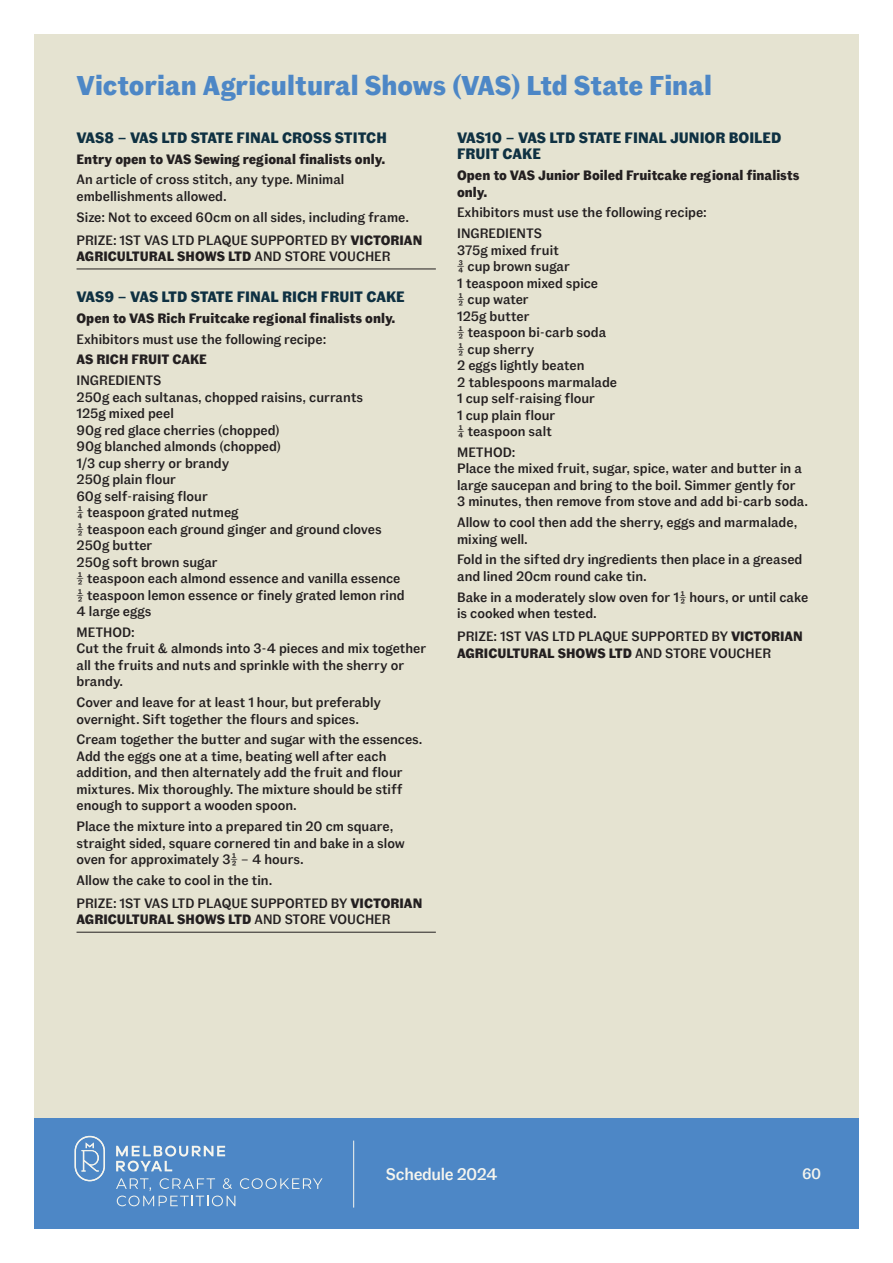
<style>
.page{position:relative;width:893px;height:1263px;background:#fff}
.page>*{position:absolute;margin:0;border:0;box-sizing:border-box;transform-origin:0 0}
.t1{font:700 27px "Fann Grotesque Pro";color:#4d87c6}
.t2{font:500 16.65px "Fann Grotesque Pro";letter-spacing:-.02em;color:#f5f5ee}
.t3{font:700 15px/16.5px "Fann Grotesque Pro";color:#0f3142}
.t4{font:500 15px "Fann Grotesque Pro";color:#f5f5ee}
.t5{font:500 13.5px/16.5px "Fann Grotesque Pro";color:#231f20}
.t6{font:700 13.5px/16.5px "Fann Grotesque Pro";color:#231f20}
.s1{font-weight:700}
.s2{font-weight:500}
</style>
<div class="page">
<div style="left:34px;top:34px;width:825px;height:1084px;background:#e5e3d1"></div>
<div style="left:34px;top:1118px;width:825px;height:111px;background:#4d87c6"></div>
<hr style="left:353px;top:1140px;width:1px;height:67px;background:#f5f5ee">
<svg style="left:75px;top:1136px;width:30px;height:45px"></svg>
<svg style="left:116px;top:1145px;width:109px;height:26px"></svg>
<svg style="left:116px;top:1178px;width:206px;height:28px"></svg>
<hr style="left:77px;top:269px;width:359px;height:1px;background:#231f20">
<hr style="left:77px;top:932px;width:359px;height:1px;background:#231f20">
<h1 class="t1" style="left:77px;top:70px;width:637px">Victorian Agricultural Shows (VAS) Ltd State Final</h1>
<p class="t3" style="left:77px;top:130px;width:312px">VAS8 – VAS LTD STATE FINAL CROSS STITCH</p>
<p class="t6" style="left:77px;top:151px;width:310px">Entry open to VAS Sewing regional finalists only.</p>
<p class="t5" style="left:77px;top:172px;width:269px">An article of cross stitch, any type. Minimal embellishments allowed.</p>
<p class="t5" style="left:77px;top:206px;width:347px;line-height:23px">Size: Not to exceed 60cm on all sides, including frame.<br>PRIZE: 1ST VAS LTD PLAQUE SUPPORTED BY <span class="s1">VICTORIAN</span></p>
<p class="t6" style="left:77px;top:249px;width:316px">AGRICULTURAL SHOWS LTD <span class="s2">AND STORE VOUCHER</span></p>
<p class="t3" style="left:77px;top:289px;width:330px">VAS9 – VAS LTD STATE FINAL RICH FRUIT CAKE</p>
<p class="t6" style="left:77px;top:311px;width:321px">Open to VAS Rich Fruitcake regional finalists only.</p>
<p class="t5" style="left:77px;top:331px;width:251px">Exhibitors must use the following recipe:</p>
<p class="t6" style="left:77px;top:352px;width:132px">AS RICH FRUIT CAKE</p>
<p class="t5" style="left:77px;top:372px;width:330px">INGREDIENTS<br>250g each sultanas, chopped raisins, currants<br>125g mixed peel<br>90g red glace cherries (chopped)<br>90g blanched almonds (chopped)<br>1/3 cup sherry or brandy<br>250g plain flour<br>60g self-raising flour<br>¼ teaspoon grated nutmeg<br>½ teaspoon each ground ginger and ground cloves<br>250g butter<br>250g soft brown sugar<br>½ teaspoon each almond essence and vanilla essence ½ teaspoon lemon essence or finely grated lemon rind<br>4 large eggs</p>
<p class="t5" style="left:77px;top:624px;width:351px">METHOD:<br>Cut the fruit &amp; almonds into 3-4 pieces and mix together all the fruits and nuts and sprinkle with the sherry or brandy.</p>
<p class="t5" style="left:77px;top:694px;width:306px">Cover and leave for at least 1 hour, but preferably overnight. Sift together the flours and spices.</p>
<p class="t5" style="left:77px;top:732px;width:347px">Cream together the butter and sugar with the essences.<br>Add the eggs one at a time, beating well after each addition, and then alternately add the fruit and flour mixtures. Mix thoroughly. The mixture should be stiff enough to support a wooden spoon.</p>
<p class="t5" style="left:77px;top:818px;width:330px">Place the mixture into a prepared tin 20 cm square, straight sided, square cornered tin and bake in a slow oven for approximately 3½ – 4 hours.</p>
<p class="t5" style="left:77px;top:869px;width:347px;line-height:23px">Allow the cake to cool in the tin.<br>PRIZE: 1ST VAS LTD PLAQUE SUPPORTED BY <span class="s1">VICTORIAN</span></p>
<p class="t6" style="left:77px;top:912px;width:316px">AGRICULTURAL SHOWS LTD <span class="s2">AND STORE VOUCHER</span></p>
<p class="t3" style="left:457px;top:130px;width:326px">VAS10 – VAS LTD STATE FINAL JUNIOR BOILED<br>FRUIT CAKE</p>
<p class="t6" style="left:457px;top:168px;width:344px">Open to VAS Junior Boiled Fruitcake regional finalists only.</p>
<p class="t5" style="left:457px;top:203px;width:251px;line-height:20.7px">Exhibitors must use the following recipe:<br>INGREDIENTS</p>
<p class="t5" style="left:457px;top:242px;width:161px">375g mixed fruit<br>¾ cup brown sugar<br>1 teaspoon mixed spice<br>½ cup water<br>125g butter<br>½ teaspoon bi-carb soda<br>½ cup sherry<br>2 eggs lightly beaten<br>2 tablespoons marmalade<br>1 cup self-raising flour<br>1 cup plain flour<br>¼ teaspoon salt</p>
<p class="t5" style="left:457px;top:444px;width:353px">METHOD:<br>Place the mixed fruit, sugar, spice, water and butter in a large saucepan and bring to the boil. Simmer gently for<br>3 minutes, then remove from stove and add bi-carb soda.</p>
<p class="t5" style="left:457px;top:515px;width:342px">Allow to cool then add the sherry, eggs and marmalade, mixing well.</p>
<p class="t5" style="left:457px;top:552px;width:347px">Fold in the sifted dry ingredients then place in a greased and lined 20cm round cake tin.</p>
<p class="t5" style="left:457px;top:589px;width:353px">Bake in a moderately slow oven for 1½ hours, or until cake is cooked when tested.</p>
<p class="t5" style="left:457px;top:628px;width:347px">PRIZE: 1ST VAS LTD PLAQUE SUPPORTED BY <span class="s1">VICTORIAN<br>AGRICULTURAL SHOWS LTD</span> AND STORE VOUCHER</p>
<p class="t2" style="left:386px;top:1164px;width:113px">Schedule 2024</p>
<p class="t4" style="left:802px;top:1165px;width:21px">60</p>
</div>
